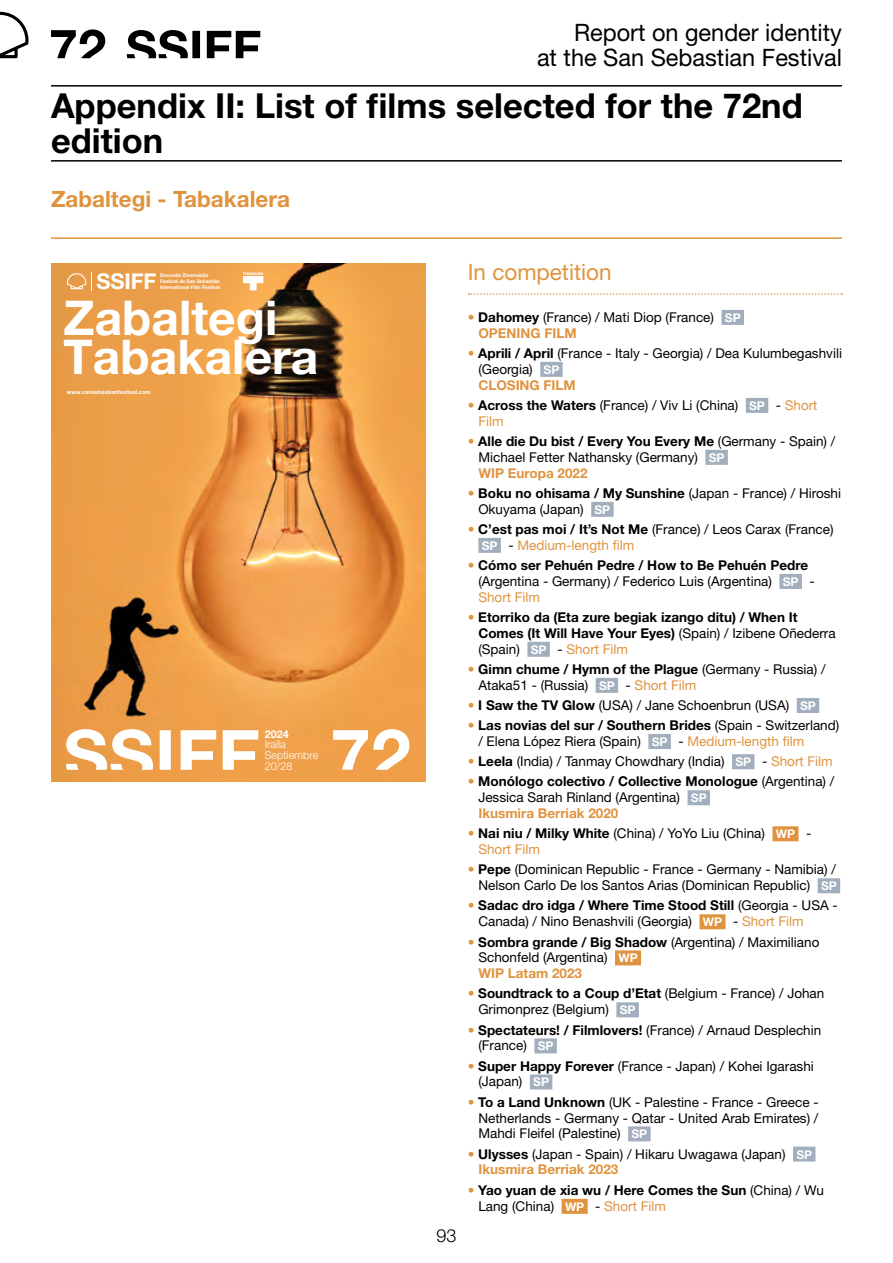
<style>
.page{position:relative;width:893px;height:1263px;background:#fff}
.page>*{position:absolute;margin:0;border:0;box-sizing:border-box;transform-origin:0 0}
.t1{font:700 48px/38.8px "Helvetica Neue LT Pro";color:#fff}
.t2{font:700 34.5px/34.5px "Helvetica Neue LT Std";color:#000}
.t3{font:24px/25.5px "Helvetica Neue LT Std";color:#000;text-align:right}
.t4{font:700 22.5px "Helvetica Neue LT Std";color:#e0933e}
.t5{font:22.5px "Helvetica Neue LT Pro";color:#e0933e}
.t6{font:700 21.75px "Helvetica Neue LT Pro";letter-spacing:-.005em;color:#fff}
.t7{font:300 18px "Helvetica Neue LT Std";color:#000}
.t8{font:13.5px/15.9px "Helvetica Neue LT Std";color:#000}
.t9{font:700 13.5px/15.9px "Helvetica Neue LT Std";color:#000}
.t10{font:300 10.8px/10.6px "Helvetica Neue LT Pro";color:#fff}
.t11{font:700 10.8px "Helvetica Neue LT Pro";color:#fff}
.t12{font:700 5.7px "Helvetica Neue LT Pro";color:#fff}
.t13{font:700 4.95px/5.8px "Helvetica Neue LT Pro";letter-spacing:-.01em;color:#fff}
.s1{font-weight:700;color:#e0933e}
.s2{font-weight:700}
.s3{font-weight:700;font-size:12px;color:#fff}
.s4{color:#e0933e}
.s5{font-weight:400}
.s6{font-size:12px;color:#fff}
.s7{font-weight:400;color:#e0933e}
</style>
<div class="page">
<svg style="left:0;top:12px;width:28px;height:46px"></svg>
<hr style="left:51px;top:85px;width:791px;height:2px;background:#000">
<svg style="left:127px;top:30px;width:133px;height:28px"></svg>
<svg style="left:51px;top:29px;width:54px;height:29px"></svg>
<svg style="left:468px;top:293px;width:374px;height:2px"></svg>
<div style="left:721px;top:310px;width:23px;height:15px;background:#a2aebd"></div>
<div style="left:540px;top:362px;width:23px;height:15px;background:#a2aebd"></div>
<div style="left:746px;top:398px;width:22px;height:15px;background:#a2aebd"></div>
<div style="left:705px;top:450px;width:23px;height:15px;background:#a2aebd"></div>
<div style="left:591px;top:502px;width:23px;height:15px;background:#a2aebd"></div>
<div style="left:478px;top:538px;width:23px;height:15px;background:#a2aebd"></div>
<div style="left:779px;top:574px;width:23px;height:15px;background:#a2aebd"></div>
<div style="left:527px;top:642px;width:23px;height:15px;background:#a2aebd"></div>
<div style="left:596px;top:678px;width:22px;height:15px;background:#a2aebd"></div>
<div style="left:797px;top:698px;width:22px;height:15px;background:#a2aebd"></div>
<div style="left:648px;top:734px;width:23px;height:15px;background:#a2aebd"></div>
<div style="left:732px;top:754px;width:22px;height:15px;background:#a2aebd"></div>
<div style="left:687px;top:790px;width:23px;height:15px;background:#a2aebd"></div>
<div style="left:772px;top:826px;width:26px;height:15px;background:#e0933e"></div>
<div style="left:818px;top:878px;width:22px;height:15px;background:#a2aebd"></div>
<div style="left:699px;top:914px;width:26px;height:15px;background:#e0933e"></div>
<div style="left:615px;top:950px;width:26px;height:15px;background:#e0933e"></div>
<div style="left:616px;top:1002px;width:23px;height:15px;background:#a2aebd"></div>
<div style="left:534px;top:1038px;width:23px;height:15px;background:#a2aebd"></div>
<div style="left:530px;top:1074px;width:22px;height:15px;background:#a2aebd"></div>
<div style="left:628px;top:1126px;width:23px;height:15px;background:#a2aebd"></div>
<div style="left:793px;top:1146px;width:22px;height:15px;background:#a2aebd"></div>
<div style="left:562px;top:1199px;width:26px;height:15px;background:#e0933e"></div>
<hr style="left:51px;top:237px;width:791px;height:2px;background:#e0933e">
<hr style="left:51px;top:160px;width:791px;height:2px;background:#000">
<img style="left:51px;top:264px;width:374px;height:518px">
<svg style="left:243px;top:272px;width:20px;height:18px"></svg>
<svg style="left:92px;top:272px;width:1px;height:18px"></svg>
<svg style="left:67px;top:273px;width:19px;height:16px"></svg>
<svg style="left:66px;top:729px;width:192px;height:41px"></svg>
<svg style="left:333px;top:729px;width:76px;height:41px"></svg>
<h3 class="t3" style="left:537px;top:19px;width:306px">Report on gender identity<br>at the San Sebastian Festival</h3>
<h2 class="t2" style="left:51px;top:88px;width:753px">Appendix II: List of films selected for the 72nd edition</h2>
<h3 class="t4" style="left:51px;top:185px;width:241px">Zabaltegi - Tabakalera</h3>
<h3 class="t6" style="left:97px;top:268px;width:62px">SSIFF</h3>
<p class="t13" style="left:160px;top:272px;width:61px">Donostia Zinemaldia<br>Festival de San Sebastián</p>
<p class="t13" style="left:160px;top:284px;width:61px">International Film Festival</p>
<h1 class="t1" style="left:64px;top:298px;width:256px">Zabaltegi<br>Tabakalera</h1>
<p class="t12" style="left:67px;top:389px;width:85px">www.sansebastianfestival.com</p>
<p class="t11" style="left:265px;top:727px;width:26px">2024</p>
<p class="t10" style="left:265px;top:739px;width:55px">Iraila<br>Septiembre<br>20/28</p>
<h3 class="t7" style="left:436px;top:1224px;width:22px">93</h3>
<h3 class="t5" style="left:468px;top:259px;width:145px">In competition</h3>
<p class="t8" style="left:478px;top:309px;width:264px;text-indent:-11px"><span class="s1">•</span> <span class="s2">Dahomey</span> (France) / Mati Diop (France) <span class="s3">SP<br></span><span class="s1">OPENING FILM</span></p>
<p class="t8" style="left:478px;top:345px;width:365px;text-indent:-11px"><span class="s1">•</span> <span class="s2">Aprili / April</span> (France - Italy - Georgia) / Dea Kulumbegashvili (Georgia) <span class="s3">SP<br></span><span class="s1">CLOSING FILM</span></p>
<p class="t8" style="left:478px;top:397px;width:341px;text-indent:-11px"><span class="s1">•</span> <span class="s2">Across the Waters</span> (France) / Viv Li (China) <span class="s3">SP</span> - <span class="s4">Short<br>Film</span></p>
<p class="t8" style="left:478px;top:433px;width:358px;text-indent:-11px"><span class="s1">•</span> <span class="s2">Alle die Du bist / Every You Every Me</span> (Germany - Spain) /<br>Michael Fetter Nathansky (Germany) <span class="s3">SP<br></span><span class="s1">WIP Europa 2022</span></p>
<p class="t8" style="left:478px;top:485px;width:364px;text-indent:-11px"><span class="s1">•</span> <span class="s2">Boku no ohisama / My Sunshine</span> (Japan - France) / Hiroshi<br>Okuyama (Japan) <span class="s3">SP</span></p>
<p class="t8" style="left:482px;top:521px;width:353px;text-indent:-14px"><span class="s1">•</span> <span class="s2">C’est pas moi / It’s Not Me</span> (France) / Leos Carax (France)<br><span class="s3">SP</span> - <span class="s4">Medium-length film</span></p>
<p class="t8" style="left:478px;top:557px;width:338px;text-indent:-11px"><span class="s1">•</span> <span class="s2">Cómo ser Pehuén Pedre / How to Be Pehuén Pedre </span>(Argentina - Germany) / Federico Luis (Argentina) <span class="s3">SP</span> -<br><span class="s4">Short Film</span></p>
<p class="t9" style="left:478px;top:609px;width:359px;text-indent:-11px"><span class="s4">•</span> Etorriko da (Eta zure begiak izango ditu) / When It<br>Comes (It Will Have Your Eyes) <span class="s5">(Spain) / Izibene Oñederra (Spain)</span> <span class="s6">SP</span> <span class="s5">-</span> <span class="s7">Short Film</span></p>
<p class="t8" style="left:478px;top:661px;width:349px;text-indent:-11px"><span class="s1">•</span> <span class="s2">Gimn chume / Hymn of the Plague</span> (Germany - Russia) /<br>Ataka51 - (Russia) <span class="s3">SP</span> - <span class="s4">Short Film</span></p>
<p class="t8" style="left:468px;top:697px;width:350px"><span class="s1">•</span> <span class="s2">I Saw the TV Glow</span> (USA) / Jane Schoenbrun (USA) <span class="s3">SP</span></p>
<p class="t8" style="left:478px;top:717px;width:362px;text-indent:-11px"><span class="s1">•</span> <span class="s2">Las novias del sur / Southern Brides</span> (Spain - Switzerland) / Elena López Riera (Spain) <span class="s3">SP</span> - <span class="s4">Medium-length film</span></p>
<p class="t8" style="left:468px;top:753px;width:367px"><span class="s1">•</span> <span class="s2">Leela</span> (India) / Tanmay Chowdhary (India) <span class="s3">SP</span> - <span class="s4">Short Film</span></p>
<p class="t8" style="left:478px;top:773px;width:357px;text-indent:-11px"><span class="s1">•</span> <span class="s2">Monólogo colectivo / Collective Monologue</span> (Argentina) /<br>Jessica Sarah Rinland (Argentina) <span class="s3">SP<br></span><span class="s1">Ikusmira Berriak 2020</span></p>
<p class="t8" style="left:478px;top:825px;width:334px;text-indent:-11px"><span class="s1">•</span> <span class="s2">Nai niu / Milky White</span> (China) / YoYo Liu (China) <span class="s3">WP</span> -<br><span class="s4">Short Film</span></p>
<p class="t8" style="left:468px;top:861px;width:371px;text-align:right"><span class="s1">•</span> <span class="s2">Pepe</span> (Dominican Republic - France - Germany - Namibia) /<br>Nelson Carlo De los Santos Arias (Dominican Republic) <span class="s3">SP</span></p>
<p class="t8" style="left:478px;top:897px;width:361px;text-indent:-11px"><span class="s1">•</span> <span class="s2">Sadac dro idga / Where Time Stood Still</span> (Georgia - USA -<br>Canada) / Nino Benashvili (Georgia) <span class="s3">WP</span> - <span class="s4">Short Film</span></p>
<p class="t8" style="left:478px;top:933px;width:343px;text-indent:-11px"><span class="s1">•</span> <span class="s2">Sombra grande / Big Shadow</span> (Argentina) / Maximiliano<br>Schonfeld (Argentina) <span class="s3">WP<br></span><span class="s1">WIP Latam 2023</span></p>
<p class="t8" style="left:478px;top:985px;width:347px;text-indent:-11px"><span class="s1">•</span> <span class="s2">Soundtrack to a Coup d’Etat</span> (Belgium - France) / Johan<br>Grimonprez (Belgium) <span class="s3">SP</span></p>
<p class="t8" style="left:478px;top:1021px;width:344px;text-indent:-11px"><span class="s1">•</span> <span class="s2">Spectateurs! / Filmlovers!</span> (France) / Arnaud Desplechin (France) <span class="s3">SP</span></p>
<p class="t8" style="left:478px;top:1058px;width:337px;text-indent:-11px"><span class="s1">•</span> <span class="s2">Super Happy Forever</span> (France - Japan) / Kohei Igarashi (Japan) <span class="s3">SP</span></p>
<p class="t8" style="left:478px;top:1094px;width:342px;text-align:justify;text-indent:-11px"><span class="s1">•</span> <span class="s2">To a Land Unknown</span> (UK - Palestine - France - Greece - Netherlands - Germany - Qatar - United Arab Emirates) / Mahdi Fleifel (Palestine) <span class="s3">SP</span></p>
<p class="t8" style="left:478px;top:1146px;width:335px;text-indent:-11px"><span class="s1">•</span> <span class="s2">Ulysses</span> (Japan - Spain) / Hikaru Uwagawa (Japan) <span class="s3">SP<br></span><span class="s1">Ikusmira Berriak 2023</span></p>
<p class="t9" style="left:478px;top:1181px;width:347px;text-indent:-11px"><span class="s4">•</span> Yao yuan de xia wu / Here Comes the Sun <span class="s5">(China) / Wu<br>Lang (China)</span> <span class="s6">WP</span> <span class="s5">-</span> <span class="s7">Short Film</span></p>
</div>
